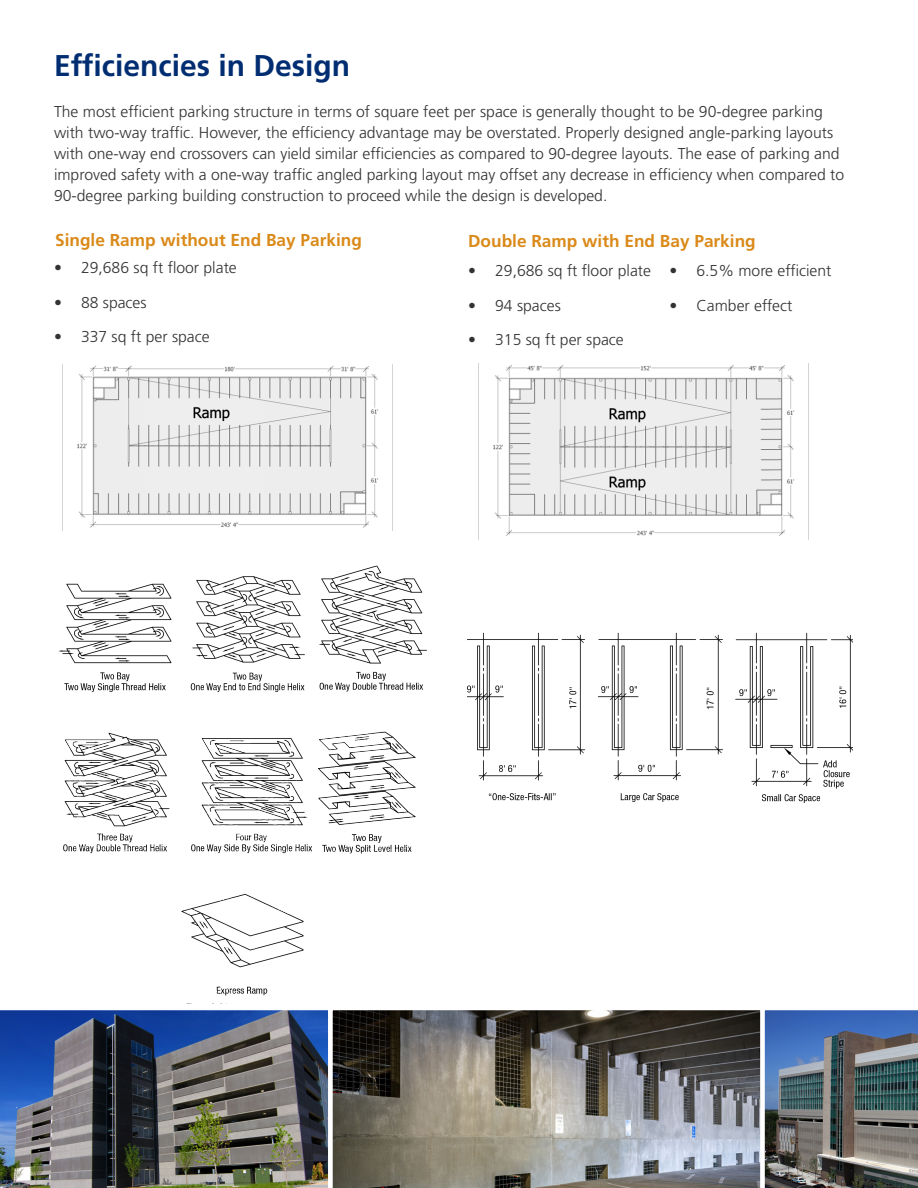
<style>
.page{position:relative;width:918px;height:1188px;background:#fff}
.page>*{position:absolute;margin:0;border:0;box-sizing:border-box;transform-origin:0 0}
.Body{font:700 30px "Frutiger LT Std";color:#002d72}
.t1{font:700 17.25px "Frutiger LT Std";color:#da8a19}
.t2{font:300 15.75px/21px "Frutiger LT Pro";color:#333}
</style>
<div class="page">
<img style="left:63px;top:731px;width:353px;height:123px">
<img style="left:478px;top:363px;width:331px;height:177px">
<img style="left:468px;top:632px;width:385px;height:171px">
<img style="left:0;top:1010px;width:328px;height:178px">
<svg style="left:332px;top:1010px;width:428px;height:178px;background:#76746f"></svg>
<img style="left:760px;top:1010px;width:158px;height:178px">
<img style="left:58px;top:565px;width:369px;height:127px">
<img style="left:181px;top:893px;width:123px;height:103px">
<img style="left:62px;top:364px;width:331px;height:166px">
<p class="Body" style="left:54px;top:48px;width:298px">Efficiencies in Design</p>
<p class="t2" style="left:54px;top:101px;width:792px">The most efficient parking structure in terms of square feet per space is generally thought to be 90-degree parking with two-way traffic. However, the efficiency advantage may be overstated. Properly designed angle-parking layouts with one-way end crossovers can yield similar efficiencies as compared to 90-degree layouts. The ease of parking and improved safety with a one-way traffic angled parking layout may offset any decrease in efficiency when compared to 90-degree parking building construction to proceed while the design is developed.</p>
<p class="t1" style="left:55px;top:230px;width:308px">Single Ramp without End Bay Parking</p>
<p class="t1" style="left:468px;top:231px;width:289px">Double Ramp with End Bay Parking</p>
<p class="t2" style="left:54px;top:257px;width:184px">• 29,686 sq ft floor plate</p>
<p class="t2" style="left:54px;top:292px;width:94px">• 88 spaces</p>
<p class="t2" style="left:54px;top:326px;width:157px">• 337 sq ft per space</p>
<p class="t2" style="left:468px;top:260px;width:184px">• 29,686 sq ft floor plate</p>
<p class="t2" style="left:468px;top:295px;width:94px">• 94 spaces</p>
<p class="t2" style="left:468px;top:329px;width:157px">• 315 sq ft per space</p>
<p class="t2" style="left:669px;top:260px;width:164px">• 6.5% more efficient</p>
<p class="t2" style="left:669px;top:295px;width:124px">• Camber effect</p>
</div>
